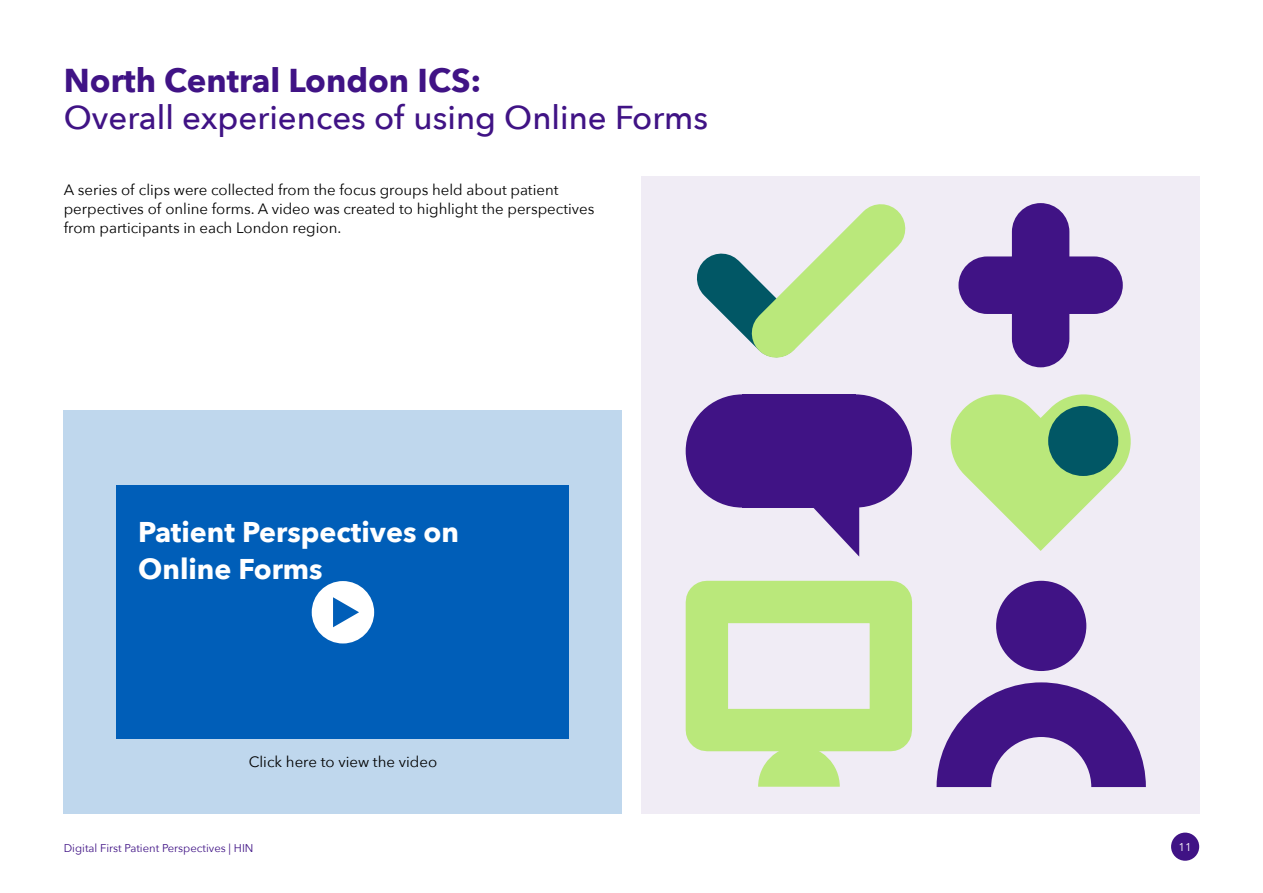
<style>
.page{position:relative;width:1263px;height:893px;background:#fff}
.page>*{position:absolute;margin:0;border:0;box-sizing:border-box;transform-origin:0 0}
.t1{font:500 33px "Avenir Next";color:#401385}
.t2{font:700 33px "Avenir Next";color:#401385}
.t3{font:700 28.5px/37.5px "Avenir Next";color:#fff}
.t4{font:15px/18.8px "Avenir Next";color:#000}
.t5{font:11.25px "Avenir Next";color:#401385}
.t6{font:11.25px "Avenir Next";color:#fff}
</style>
<div class="page">
<div style="left:641px;top:176px;width:558px;height:638px;background:#f0ecf5"></div>
<div style="left:64px;top:411px;width:558px;height:403px;background:#bfd7ed"></div>
<svg style="left:958px;top:203px;width:165px;height:164px"></svg>
<div style="left:686px;top:394px;width:113px;height:114px;background:#401385;border-radius:50%"></div>
<div style="left:799px;top:394px;width:113px;height:114px;background:#401385;border-radius:50%"></div>
<div style="left:742px;top:394px;width:113px;height:114px;background:#401385"></div>
<svg style="left:813px;top:508px;width:46px;height:49px"></svg>
<svg style="left:936px;top:682px;width:210px;height:105px"></svg>
<div style="left:996px;top:581px;width:90px;height:90px;background:#401385;border-radius:50%"></div>
<svg style="left:950px;top:394px;width:181px;height:157px"></svg>
<div style="left:1048px;top:406px;width:70px;height:70px;background:#015765;border-radius:50%"></div>
<div style="left:686px;top:581px;width:226px;height:170px;border:42px solid #bae87b"></div>
<svg style="left:758px;top:746px;width:82px;height:41px;background:#c1e88b"></svg>
<svg style="left:697px;top:258px;width:10px;height:41px"></svg>
<svg style="left:707px;top:204px;width:199px;height:198px"></svg>
<div style="left:117px;top:486px;width:452px;height:253px;background:#005eb8"></div>
<div style="left:312px;top:581px;width:62px;height:62px;background:#fff;border-radius:50%"></div>
<svg style="left:333px;top:597px;width:26px;height:30px"></svg>
<div style="left:1171px;top:833px;width:28px;height:28px;background:#401385;border-radius:50%"></div>
<h1 class="t2" style="left:64px;top:52px;width:419px">North Central London ICS:</h1>
<h1 class="t1" style="left:64px;top:90px;width:646px">Overall experiences of using Online Forms</h1>
<p class="t4" style="left:64px;top:180px;width:532px">A series of clips were collected from the focus groups held about patient perpectives of online forms. A video was created to highlight the perspectives from participants in each London region.</p>
<h2 class="t3" style="left:138px;top:513px;width:322px">Patient Perspectives on<br>Online Forms</h2>
<p class="t4" style="left:249px;top:752px;width:190px">Click here to view the video</p>
<p class="t5" style="left:64px;top:839px;width:191px">Digital First Patient Perspectives | HIN</p>
<p class="t6" style="left:1178px;top:837px;width:15px">11</p>
</div>
